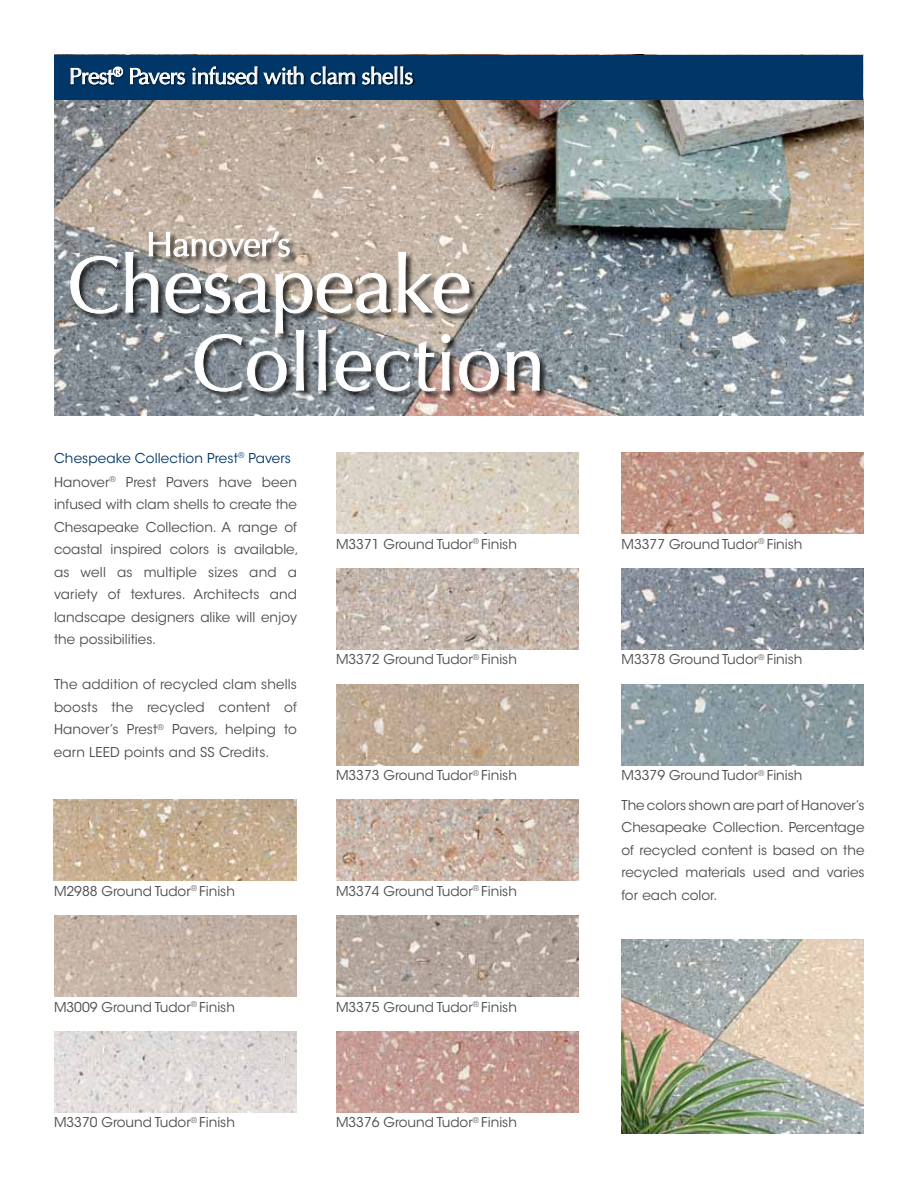
<style>
.page{position:relative;width:918px;height:1188px;background:#fff}
.page>*{position:absolute;margin:0;border:0;box-sizing:border-box;transform-origin:0 0}
.t1{font:79.5px/78px "Optima";letter-spacing:-.005em;color:#fff}
.t2{font:34.5px "Optima";letter-spacing:-.01em;color:#fff}
.t3{font:22.5px "Optima";letter-spacing:-.02em;color:#fff}
.t4{font:13.5px/22.5px "ITC Avant Garde Std";color:#4d4d4f;text-align:justify}
.t5{font:13.5px/23.7px "ITC Avant Garde Std";letter-spacing:.01em;color:#003768}
.s1{color:#4d4d4f}
</style>
<div class="page">
<img style="left:54px;top:54px;width:810px;height:361px">
<img style="left:336px;top:453px;width:243px;height:81px">
<img style="left:336px;top:568px;width:243px;height:82px">
<img style="left:336px;top:684px;width:243px;height:81px">
<img style="left:336px;top:800px;width:243px;height:81px">
<img style="left:336px;top:916px;width:243px;height:81px">
<img style="left:54px;top:916px;width:243px;height:81px">
<img style="left:336px;top:1031px;width:243px;height:81px">
<img style="left:54px;top:1031px;width:243px;height:81px">
<img style="left:621px;top:453px;width:243px;height:81px">
<img style="left:621px;top:568px;width:243px;height:82px">
<img style="left:621px;top:684px;width:243px;height:81px">
<img style="left:53px;top:800px;width:243px;height:81px">
<div style="left:55px;top:55px;width:808px;height:44px;background:#003768"></div>
<div style="left:70px;top:66px;width:346px;height:21px;background:#000;opacity:.95"></div>
<svg style="left:71px;top:67px;width:52px;height:18px"></svg>
<svg style="left:130px;top:68px;width:55px;height:16px"></svg>
<svg style="left:192px;top:66px;width:65px;height:19px"></svg>
<svg style="left:263px;top:66px;width:41px;height:19px"></svg>
<svg style="left:311px;top:66px;width:44px;height:18px"></svg>
<svg style="left:362px;top:66px;width:51px;height:18px"></svg>
<img style="left:622px;top:940px;width:242px;height:194px">
<div style="left:70px;top:252px;width:479px;height:148px;background:#000;opacity:.75"></div>
<svg style="left:70px;top:256px;width:49px;height:58px;background:#7f858a"></svg>
<svg style="left:506px;top:351px;width:34px;height:40px"></svg>
<svg style="left:125px;top:231px;width:374px;height:161px;background:#9b9895"></svg>
<h3 class="t3" style="left:69px;top:63px;width:346px">Prest<sup>®</sup> Pavers infused with clam shells</h3>
<h2 class="t2" style="left:146px;top:224px;width:146px">Hanover’s</h2>
<h1 class="t1" style="left:192px;top:247px;width:355px;text-indent:-124px">Chesapeake<br>Collection</h1>
<p class="t5" style="left:54px;top:446px;width:244px">Chespeake Collection Prest<sup>®</sup> Pavers<br><span class="s1">Hanover</span><sup>®</sup> <span class="s1">Prest Pavers have been</span></p>
<p class="t4" style="left:54px;top:493px;width:246px">infused with clam shells to create the Chesapeake Collection. A range of coastal inspired colors is available, as well as multiple sizes and a variety of textures. Architects and landscape designers alike will enjoy the possibilities.</p>
<p class="t4" style="left:54px;top:673px;width:245px">The addition of recycled clam shells boosts the recycled content of Hanover’s Prest<sup>®</sup> Pavers, helping to earn LEED points and SS Credits.</p>
<p class="t4" style="left:336px;top:533px;width:182px">M3371 Ground Tudor<sup>®</sup> Finish</p>
<p class="t4" style="left:336px;top:649px;width:182px">M3372 Ground Tudor<sup>®</sup> Finish</p>
<p class="t4" style="left:336px;top:764px;width:182px">M3373 Ground Tudor<sup>®</sup> Finish</p>
<p class="t4" style="left:54px;top:880px;width:182px">M2988 Ground Tudor<sup>®</sup> Finish</p>
<p class="t4" style="left:336px;top:880px;width:182px">M3374 Ground Tudor<sup>®</sup> Finish</p>
<p class="t4" style="left:54px;top:996px;width:182px">M3009 Ground Tudor<sup>®</sup> Finish</p>
<p class="t4" style="left:54px;top:1111px;width:182px">M3370 Ground Tudor<sup>®</sup> Finish</p>
<p class="t4" style="left:336px;top:996px;width:182px">M3375 Ground Tudor<sup>®</sup> Finish</p>
<p class="t4" style="left:336px;top:1111px;width:182px">M3376 Ground Tudor<sup>®</sup> Finish</p>
<p class="t4" style="left:622px;top:533px;width:182px">M3377 Ground Tudor<sup>®</sup> Finish</p>
<p class="t4" style="left:622px;top:649px;width:182px">M3378 Ground Tudor<sup>®</sup> Finish</p>
<p class="t4" style="left:622px;top:764px;width:182px">M3379 Ground Tudor<sup>®</sup> Finish</p>
<p class="t4" style="left:622px;top:794px;width:245px">The colors shown are part of Hanover’s Chesapeake Collection. Percentage of recycled content is based on the recycled materials used and varies for each color.</p>
</div>
